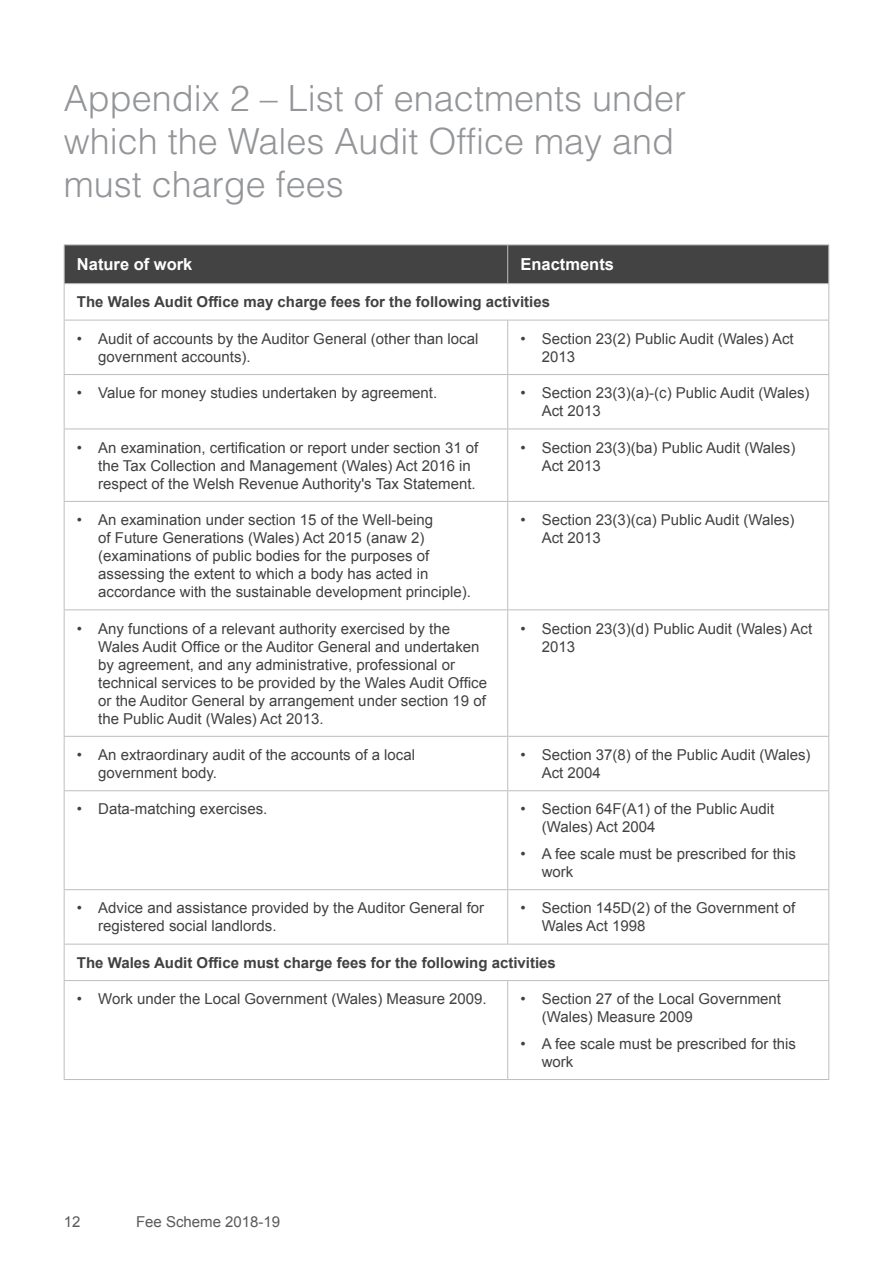
<style>
.page{position:relative;width:893px;height:1263px;background:#fff}
.page>*{position:absolute;margin:0;border:0;box-sizing:border-box;transform-origin:0 0}
.Grey_Heading{font:300 36px/43.2px "Helvetica LT Std";color:#939598}
.Table_header_text{font:700 16.5px "Arial";color:#fff}
.t1{font:15px/18px "Arial";color:#414042}
.Table_text{font:700 15px "Arial";color:#414042}
.t2{font:15px "Arial";color:#58595b}
</style>
<div class="page">
<div style="left:65px;top:245px;width:763px;height:38px;background:#434343"></div>
<hr style="left:64px;top:284px;width:1px;height:36px;background:#bcbec0">
<hr style="left:828px;top:284px;width:1px;height:36px;background:#bcbec0">
<hr style="left:64px;top:320px;width:444px;height:1px;background:#bcbec0">
<hr style="left:64px;top:320px;width:1px;height:54px;background:#bcbec0">
<hr style="left:508px;top:320px;width:321px;height:1px;background:#bcbec0">
<hr style="left:507px;top:320px;width:1px;height:54px;background:#bcbec0">
<hr style="left:828px;top:320px;width:1px;height:54px;background:#bcbec0">
<hr style="left:64px;top:374px;width:444px;height:1px;background:#bcbec0">
<hr style="left:64px;top:375px;width:1px;height:54px;background:#bcbec0">
<hr style="left:508px;top:374px;width:321px;height:1px;background:#bcbec0">
<hr style="left:507px;top:375px;width:1px;height:54px;background:#bcbec0">
<hr style="left:828px;top:375px;width:1px;height:54px;background:#bcbec0">
<hr style="left:64px;top:429px;width:444px;height:1px;background:#bcbec0">
<hr style="left:64px;top:429px;width:1px;height:72px;background:#bcbec0">
<hr style="left:508px;top:429px;width:321px;height:1px;background:#bcbec0">
<hr style="left:507px;top:429px;width:1px;height:72px;background:#bcbec0">
<hr style="left:828px;top:429px;width:1px;height:72px;background:#bcbec0">
<hr style="left:64px;top:501px;width:444px;height:1px;background:#bcbec0">
<hr style="left:64px;top:502px;width:1px;height:107px;background:#bcbec0">
<hr style="left:508px;top:501px;width:321px;height:1px;background:#bcbec0">
<hr style="left:507px;top:502px;width:1px;height:107px;background:#bcbec0">
<hr style="left:828px;top:502px;width:1px;height:107px;background:#bcbec0">
<hr style="left:64px;top:609px;width:444px;height:1px;background:#bcbec0">
<hr style="left:64px;top:610px;width:1px;height:126px;background:#bcbec0">
<hr style="left:508px;top:609px;width:321px;height:1px;background:#bcbec0">
<hr style="left:507px;top:610px;width:1px;height:126px;background:#bcbec0">
<hr style="left:828px;top:610px;width:1px;height:126px;background:#bcbec0">
<hr style="left:64px;top:736px;width:444px;height:1px;background:#bcbec0">
<hr style="left:64px;top:737px;width:1px;height:53px;background:#bcbec0">
<hr style="left:508px;top:736px;width:321px;height:1px;background:#bcbec0">
<hr style="left:507px;top:737px;width:1px;height:53px;background:#bcbec0">
<hr style="left:828px;top:737px;width:1px;height:53px;background:#bcbec0">
<hr style="left:64px;top:790px;width:444px;height:1px;background:#bcbec0">
<hr style="left:64px;top:791px;width:1px;height:98px;background:#bcbec0">
<hr style="left:508px;top:790px;width:321px;height:1px;background:#bcbec0">
<hr style="left:507px;top:791px;width:1px;height:98px;background:#bcbec0">
<hr style="left:828px;top:791px;width:1px;height:98px;background:#bcbec0">
<hr style="left:64px;top:889px;width:444px;height:1px;background:#bcbec0">
<hr style="left:64px;top:890px;width:1px;height:54px;background:#bcbec0">
<hr style="left:508px;top:889px;width:321px;height:1px;background:#bcbec0">
<hr style="left:507px;top:890px;width:1px;height:54px;background:#bcbec0">
<hr style="left:828px;top:890px;width:1px;height:54px;background:#bcbec0">
<hr style="left:64px;top:944px;width:444px;height:1px;background:#bcbec0">
<hr style="left:64px;top:944px;width:1px;height:36px;background:#bcbec0">
<hr style="left:508px;top:944px;width:321px;height:1px;background:#bcbec0">
<hr style="left:828px;top:944px;width:1px;height:36px;background:#bcbec0">
<hr style="left:64px;top:980px;width:444px;height:1px;background:#bcbec0">
<hr style="left:64px;top:981px;width:1px;height:98px;background:#bcbec0">
<hr style="left:508px;top:980px;width:321px;height:1px;background:#bcbec0">
<hr style="left:507px;top:981px;width:1px;height:98px;background:#bcbec0">
<hr style="left:828px;top:981px;width:1px;height:98px;background:#bcbec0">
<hr style="left:64px;top:1079px;width:444px;height:1px;background:#bcbec0">
<hr style="left:508px;top:1079px;width:321px;height:1px;background:#bcbec0">
<hr style="left:64px;top:244px;width:444px;height:1px;background:#bcbec0">
<hr style="left:64px;top:245px;width:1px;height:38px;background:#bcbec0">
<hr style="left:508px;top:244px;width:321px;height:1px;background:#bcbec0">
<hr style="left:507px;top:245px;width:1px;height:38px;background:#bcbec0">
<hr style="left:828px;top:245px;width:1px;height:38px;background:#bcbec0">
<hr style="left:64px;top:283px;width:444px;height:1px;background:#bcbec0">
<hr style="left:508px;top:283px;width:321px;height:1px;background:#bcbec0">
<h2 class="Grey_Heading" style="left:64px;top:76px;width:624px">Appendix 2 – List of enactments under which the Wales Audit Office may and must charge fees</h2>
<p class="Table_header_text" style="left:77px;top:253px;width:117px">Nature of work</p>
<p class="Table_header_text" style="left:520px;top:253px;width:95px">Enactments</p>
<p class="Table_text" style="left:77px;top:292px;width:475px">The Wales Audit Office may charge fees for the following activities</p>
<p class="t1" style="left:98px;top:330px;width:382px;text-indent:-21px">• Audit of accounts by the Auditor General (other than local government accounts).</p>
<p class="t1" style="left:542px;top:330px;width:254px;text-indent:-21px">• Section 23(2) Public Audit (Wales) Act<br>2013</p>
<p class="t1" style="left:77px;top:384px;width:362px">• Value for money studies undertaken by agreement.</p>
<p class="t1" style="left:542px;top:384px;width:269px;text-indent:-21px">• Section 23(3)(a)-(c) Public Audit (Wales)<br>Act 2013</p>
<p class="t1" style="left:98px;top:438px;width:382px;text-indent:-21px">• An examination, certification or report under section 31 of the Tax Collection and Management (Wales) Act 2016 in respect of the Welsh Revenue Authority's Tax Statement.</p>
<p class="t1" style="left:542px;top:438px;width:255px;text-indent:-21px">• Section 23(3)(ba) Public Audit (Wales)<br>Act 2013</p>
<p class="t1" style="left:98px;top:511px;width:374px;text-indent:-21px">• An examination under section 15 of the Well-being<br>of Future Generations (Wales) Act 2015 (anaw 2) (examinations of public bodies for the purposes of assessing the extent to which a body has acted in accordance with the sustainable development principle).</p>
<p class="t1" style="left:542px;top:511px;width:254px;text-indent:-21px">• Section 23(3)(ca) Public Audit (Wales)<br>Act 2013</p>
<p class="t1" style="left:98px;top:619px;width:390px;text-indent:-21px">• Any functions of a relevant authority exercised by the Wales Audit Office or the Auditor General and undertaken by agreement, and any administrative, professional or technical services to be provided by the Wales Audit Office or the Auditor General by arrangement under section 19 of the Public Audit (Wales) Act 2013.</p>
<p class="t1" style="left:542px;top:619px;width:272px;text-indent:-21px">• Section 23(3)(d) Public Audit (Wales) Act<br>2013</p>
<p class="t1" style="left:98px;top:746px;width:318px;text-indent:-21px">• An extraordinary audit of the accounts of a local government body.</p>
<p class="t1" style="left:542px;top:746px;width:270px;text-indent:-21px">• Section 37(8) of the Public Audit (Wales)<br>Act 2004</p>
<p class="t1" style="left:77px;top:800px;width:192px">• Data-matching exercises.</p>
<p class="t1" style="left:542px;top:800px;width:234px;text-indent:-21px">• Section 64F(A1) of the Public Audit (Wales) Act 2004</p>
<p class="t1" style="left:542px;top:845px;width:256px;text-indent:-21px">• A fee scale must be prescribed for this work</p>
<p class="t1" style="left:98px;top:899px;width:388px;text-indent:-21px">• Advice and assistance provided by the Auditor General for registered social landlords.</p>
<p class="t1" style="left:542px;top:899px;width:255px;text-indent:-21px">• Section 145D(2) of the Government of<br>Wales Act 1998</p>
<p class="Table_text" style="left:77px;top:952px;width:481px">The Wales Audit Office must charge fees for the following activities</p>
<p class="t1" style="left:77px;top:990px;width:411px">• Work under the Local Government (Wales) Measure 2009.</p>
<p class="t1" style="left:542px;top:990px;width:241px;text-indent:-21px">• Section 27 of the Local Government (Wales) Measure 2009</p>
<p class="t1" style="left:542px;top:1035px;width:256px;text-indent:-21px">• A fee scale must be prescribed for this work</p>
<p class="t2" style="left:64px;top:1212px;width:18px">12</p>
<p class="t2" style="left:136px;top:1212px;width:146px">Fee Scheme 2018-19</p>
</div>
